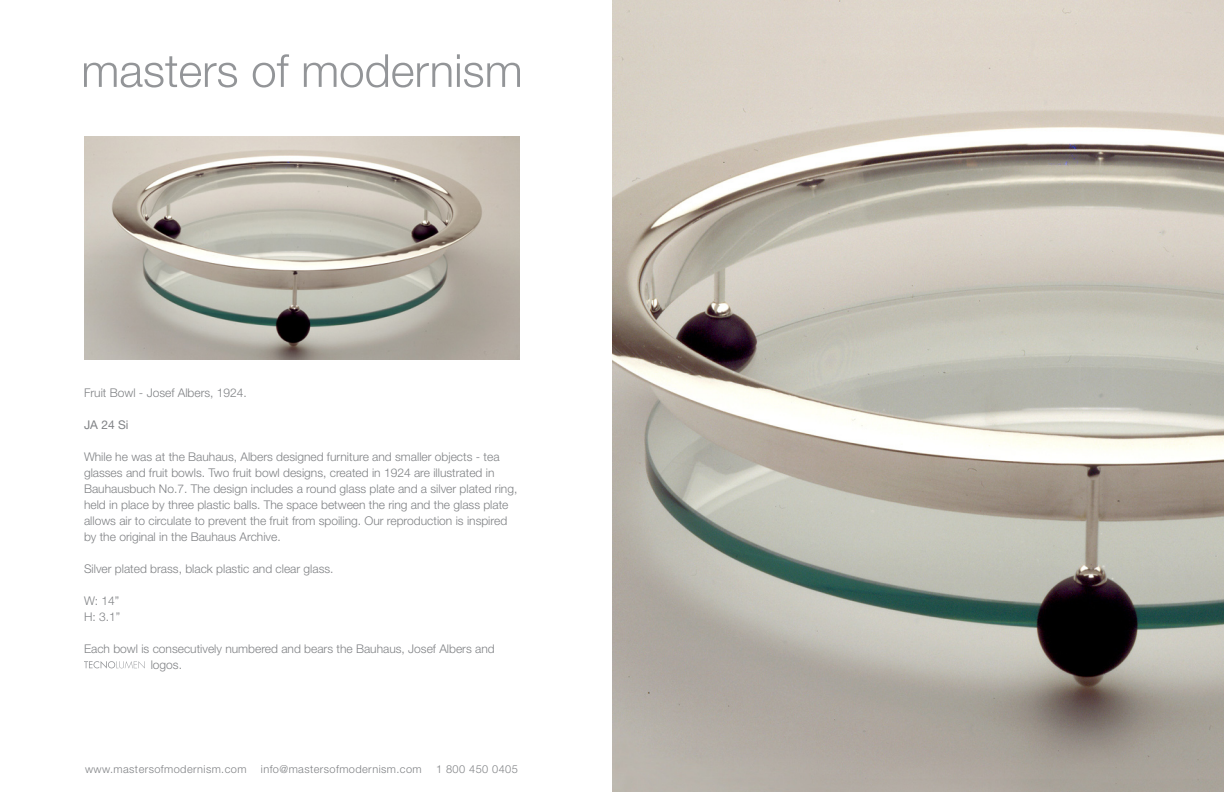
<style>
.page{position:relative;width:1224px;height:792px;background:#fff}
.page>*{position:absolute;margin:0;border:0;box-sizing:border-box;transform-origin:0 0}
.t1{font:300 12px/16px "Helvetica Neue";color:#808285}
.t2{font:12px "Helvetica Neue";color:#808285}
.t3{font:300 11px "Helvetica Neue";letter-spacing:.04em;color:#808285}
</style>
<div class="page">
<svg style="left:84px;top:56px;width:153px;height:32px"></svg>
<svg style="left:253px;top:54px;width:36px;height:34px"></svg>
<svg style="left:304px;top:54px;width:147px;height:34px"></svg>
<svg style="left:457px;top:54px;width:63px;height:34px"></svg>
<img style="left:612px;top:0;width:612px;height:792px">
<img style="left:85px;top:136px;width:435px;height:223px">
<svg style="left:84px;top:661px;width:61px;height:8px"></svg>
<p class="t1" style="left:84px;top:384px;width:164px">Fruit Bowl - Josef Albers, 1924.</p>
<p class="t2" style="left:84px;top:417px;width:46px">JA 24 Si</p>
<p class="t1" style="left:84px;top:448px;width:435px">While he was at the Bauhaus, Albers designed furniture and smaller objects - tea glasses and fruit bowls. Two fruit bowl designs, created in 1924 are illustrated in Bauhausbuch No.7. The design includes a round glass plate and a silver plated ring, held in place by three plastic balls. The space between the ring and the glass plate allows air to circulate to prevent the fruit from spoiling. Our reproduction is inspired by the original in the Bauhaus Archive.</p>
<p class="t1" style="left:84px;top:560px;width:251px">Silver plated brass, black plastic and clear glass.</p>
<p class="t1" style="left:84px;top:592px;width:38px">W: 14”<br>H: 3.1”</p>
<p class="t1" style="left:151px;top:640px;width:346px;text-indent:-67px">Each bowl is consecutively numbered and bears the Bauhaus, Josef Albers and logos.</p>
<p class="t3" style="left:85px;top:763px;width:163px">www.mastersofmodernism.com</p>
<p class="t3" style="left:261px;top:763px;width:162px">info@mastersofmodernism.com</p>
<p class="t3" style="left:436px;top:763px;width:83px">1 800 450 0405</p>
</div>
